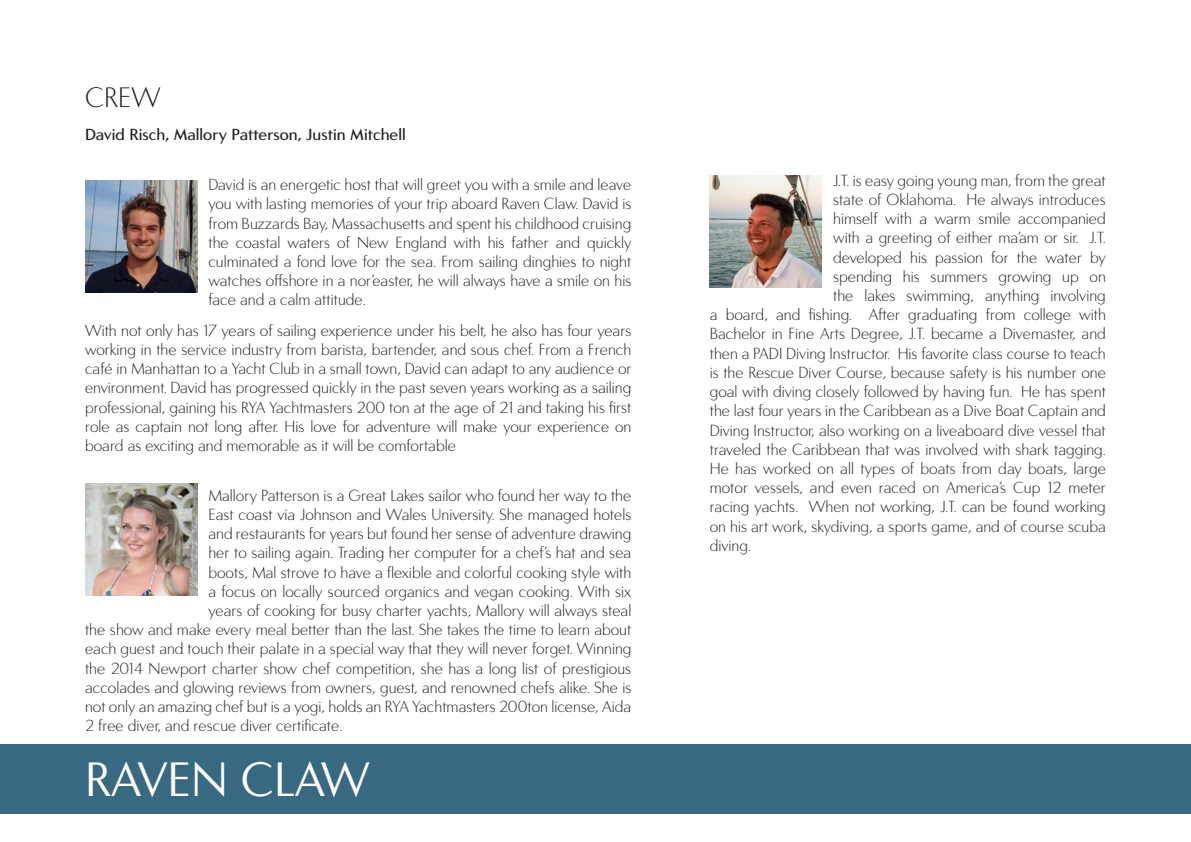
<style>
.page{position:relative;width:1191px;height:842px;background:#fff}
.page>*{position:absolute;margin:0;border:0;box-sizing:border-box;transform-origin:0 0}
.t1{font:48px "Carisma";color:#fff}
.t2{font:300 28px "Carisma";color:#231f20}
.t3{font:300 16px/19.2px "Carisma";color:#231f20;text-align:justify}
.t4{font:500 16px "Carisma";color:#231f20}
</style>
<div class="page">
<div style="left:0;top:744px;width:1191px;height:70px;background:#396981"></div>
<img style="left:85px;top:180px;width:112px;height:112px">
<img style="left:709px;top:176px;width:112px;height:112px">
<img style="left:85px;top:483px;width:112px;height:112px">
<p class="t2" style="left:85px;top:81px;width:77px">CREW</p>
<p class="t4" style="left:85px;top:126px;width:322px">David Risch, Mallory Patterson, Justin Mitchell</p>
<p class="t3" style="left:208px;top:176px;width:424px">David is an energetic host that will greet you with a smile and leave you with lasting memories of your trip aboard Raven Claw. David is from Buzzards Bay, Massachusetts and spent his childhood cruising the coastal waters of New England with his father and quickly culminated a fond love for the sea. From sailing dinghies to night watches offshore in a nor’easter, he will always have a smile on his face and a calm attitude.</p>
<p class="t3" style="left:85px;top:321px;width:548px">With not only has 17 years of sailing experience under his belt, he also has four years working in the service industry from barista, bartender, and sous chef. From a French café in Manhattan to a Yacht Club in a small town, David can adapt to any audience or environment. David has progressed quickly in the past seven years working as a sailing professional, gaining his RYA Yachtmasters 200 ton at the age of 21 and taking his first role as captain not long after. His love for adventure will make your experience on board as exciting and memorable as it will be comfortable</p>
<p class="t3" style="left:208px;top:486px;width:424px">Mallory Patterson is a Great Lakes sailor who found her way to the</p>
<p class="t3" style="left:208px;top:505px;width:424px">East coast via Johnson and Wales University. She managed hotels</p>
<p class="t3" style="left:208px;top:525px;width:424px">and restaurants for years but found her sense of adventure drawing</p>
<p class="t3" style="left:208px;top:544px;width:424px">her to sailing again. Trading her computer for a chef’s hat and sea</p>
<p class="t3" style="left:208px;top:563px;width:424px">boots, Mal strove to have a flexible and colorful cooking style with</p>
<p class="t3" style="left:208px;top:582px;width:424px">a focus on locally sourced organics and vegan cooking. With six</p>
<p class="t3" style="left:208px;top:601px;width:424px">years of cooking for busy charter yachts, Mallory will always steal</p>
<p class="t3" style="left:85px;top:621px;width:548px">the show and make every meal better than the last. She takes the time to learn about</p>
<p class="t3" style="left:85px;top:640px;width:548px">each guest and touch their palate in a special way that they will never forget. Winning</p>
<p class="t3" style="left:85px;top:659px;width:548px">the 2014 Newport charter show chef competition, she has a long list of prestigious</p>
<p class="t3" style="left:85px;top:678px;width:548px">accolades and glowing reviews from owners, guest, and renowned chefs alike. She is</p>
<p class="t3" style="left:85px;top:697px;width:548px">not only an amazing chef but is a yogi, holds an RYA Yachtmasters 200ton license, Aida</p>
<p class="t3" style="left:85px;top:717px;width:259px">2 free diver, and rescue diver certificate.</p>
<p class="t1" style="left:85px;top:753px;width:286px">RAVEN CLAW</p>
<p class="t3" style="left:833px;top:171px;width:274px">J.T. is easy going young man, from the great</p>
<p class="t3" style="left:833px;top:191px;width:274px">state of Oklahoma. He always introduces</p>
<p class="t3" style="left:833px;top:210px;width:274px">himself with a warm smile accompanied</p>
<p class="t3" style="left:833px;top:229px;width:274px">with a greeting of either ma’am or sir. J.T.</p>
<p class="t3" style="left:833px;top:248px;width:274px">developed his passion for the water by</p>
<p class="t3" style="left:833px;top:267px;width:274px">spending his summers growing up on</p>
<p class="t3" style="left:833px;top:287px;width:274px">the lakes swimming, anything involving</p>
<p class="t3" style="left:709px;top:306px;width:398px">a board, and fishing. After graduating from college with</p>
<p class="t3" style="left:709px;top:325px;width:398px">Bachelor in Fine Arts Degree, J.T. became a Divemaster, and</p>
<p class="t3" style="left:709px;top:344px;width:397px">then a PADI Diving Instructor. His favorite class course to teach</p>
<p class="t3" style="left:709px;top:363px;width:398px">is the Rescue Diver Course, because safety is his number one</p>
<p class="t3" style="left:709px;top:383px;width:398px">goal with diving closely followed by having fun. He has spent</p>
<p class="t3" style="left:709px;top:402px;width:397px">the last four years in the Caribbean as a Dive Boat Captain and</p>
<p class="t3" style="left:709px;top:421px;width:398px">Diving Instructor, also working on a liveaboard dive vessel that</p>
<p class="t3" style="left:709px;top:440px;width:398px">traveled the Caribbean that was involved with shark tagging.</p>
<p class="t3" style="left:709px;top:459px;width:398px">He has worked on all types of boats from day boats, large</p>
<p class="t3" style="left:709px;top:479px;width:398px">motor vessels, and even raced on America’s Cup 12 meter</p>
<p class="t3" style="left:709px;top:498px;width:398px">racing yachts. When not working, J.T. can be found working</p>
<p class="t3" style="left:709px;top:517px;width:398px">on his art work, skydiving, a sports game, and of course scuba</p>
<p class="t3" style="left:709px;top:536px;width:43px">diving.</p>
</div>
